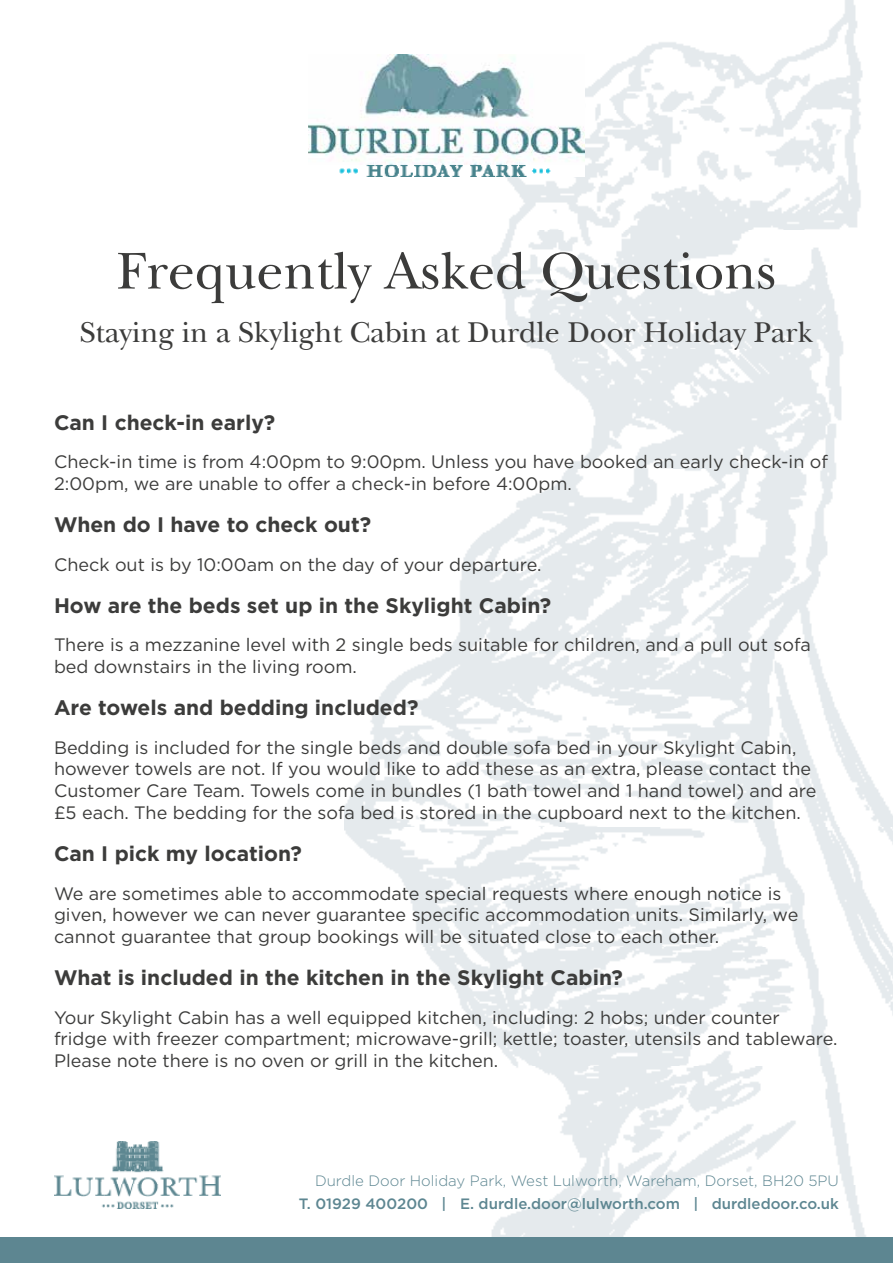
<style>
.page{position:relative;width:893px;height:1263px;background:#fff}
.page>*{position:absolute;margin:0;border:0;box-sizing:border-box;transform-origin:0 0}
.t1{font:54px "New Baskerville";color:#3c3c3b}
.t2{font:30px "New Baskerville";color:#3c3c3b}
.t3{font:700 21px "Gotham";color:#3c3c3b}
.t4{font:18px/21.6px "Gotham";color:#3c3c3b}
.t5{font:300 15px "Gotham";color:#5d8691}
.t6{font:500 15px "Gotham";color:#5d8691}
</style>
<div class="page">
<img style="left:344px;top:0;width:549px;height:1237px">
<div style="left:0;top:1237px;width:893px;height:26px;background:#5d8691"></div>
<img style="left:54px;top:1142px;width:166px;height:67px">
<img style="left:309px;top:54px;width:275px;height:123px">
<h1 class="t1" style="left:117px;top:239px;width:660px">Frequently Asked Questions</h1>
<h2 class="t2" style="left:80px;top:314px;width:735px">Staying in a Skylight Cabin at Durdle Door Holiday Park</h2>
<p class="t3" style="left:54px;top:408px;width:223px">Can I check-in early?</p>
<p class="t4" style="left:54px;top:451px;width:776px">Check-in time is from 4:00pm to 9:00pm. Unless you have booked an early check-in of<br>2:00pm, we are unable to offer a check-in before 4:00pm.</p>
<p class="t3" style="left:54px;top:511px;width:319px">When do I have to check out?</p>
<p class="t4" style="left:54px;top:553px;width:489px">Check out is by 10:00am on the day of your departure.</p>
<p class="t3" style="left:54px;top:591px;width:499px">How are the beds set up in the Skylight Cabin?</p>
<p class="t4" style="left:54px;top:634px;width:758px">There is a mezzanine level with 2 single beds suitable for children, and a pull out sofa bed downstairs in the living room.</p>
<p class="t3" style="left:54px;top:694px;width:366px">Are towels and bedding included?</p>
<p class="t4" style="left:54px;top:736px;width:764px">Bedding is included for the single beds and double sofa bed in your Skylight Cabin, however towels are not. If you would like to add these as an extra, please contact the Customer Care Team. Towels come in bundles (1 bath towel and 1 hand towel) and are £5 each. The bedding for the sofa bed is stored in the cupboard next to the kitchen.</p>
<p class="t3" style="left:54px;top:839px;width:249px">Can I pick my location?</p>
<p class="t4" style="left:54px;top:882px;width:746px">We are sometimes able to accommodate special requests where enough notice is given, however we can never guarantee specific accommodation units. Similarly, we cannot guarantee that group bookings will be situated close to each other.</p>
<p class="t3" style="left:54px;top:963px;width:570px">What is included in the kitchen in the Skylight Cabin?</p>
<p class="t4" style="left:54px;top:1006px;width:785px">Your Skylight Cabin has a well equipped kitchen, including: 2 hobs; under counter fridge with freezer compartment; microwave-grill; kettle; toaster, utensils and tableware.<br>Please note there is no oven or grill in the kitchen.</p>
<p class="t5" style="left:315px;top:1171px;width:525px">Durdle Door Holiday Park, West Lulworth, Wareham, Dorset, BH20 5PU</p>
<p class="t6" style="left:299px;top:1194px;width:542px">T. 01929 400200 | E. durdle.door@lulworth.com | durdledoor.co.uk</p>
</div>
